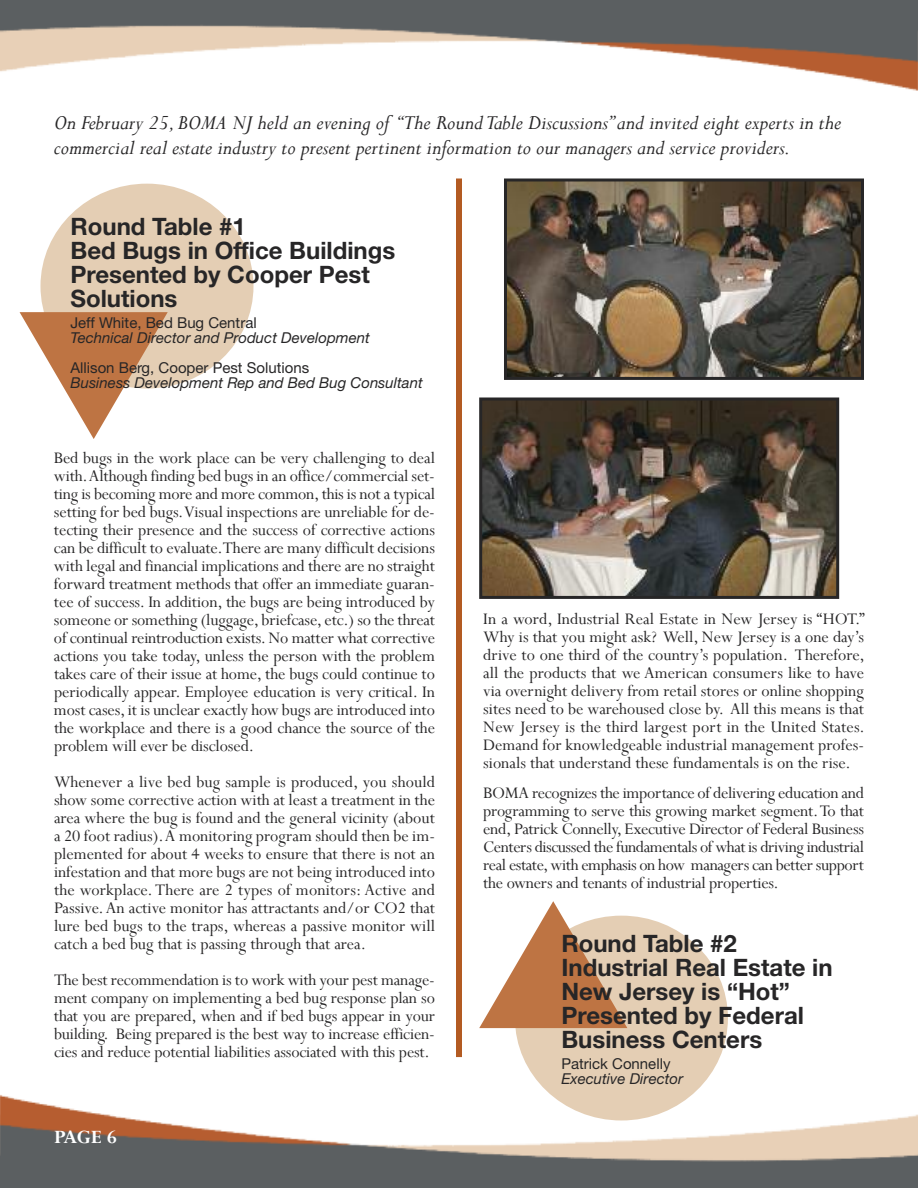
<style>
.page{position:relative;width:918px;height:1188px;background:#fff}
.page>*{position:absolute;margin:0;border:0;box-sizing:border-box;transform-origin:0 0}
.t1{font:700 24px/24px "Helvetica Neue";color:#272627}
.t2{font:italic 22.5px/25.5px "Perpetua";color:#272627}
.t3{font:700 21px "Perpetua";color:#fff}
.t4{font:18px/18px "Perpetua";letter-spacing:-.005em;color:#272627;text-align:justify}
.t5{font:italic 15px "Helvetica Neue";color:#272627}
.t6{font:15px "Helvetica Neue";color:#272627}
.s1{color:#be7443}
</style>
<div class="page">
<img style="left:0;top:1081px;width:918px;height:107px">
<img style="left:0;top:0;width:918px;height:91px">
<div style="left:40px;top:184px;width:214px;height:204px;background:#e4ceb4;border-radius:50%"></div>
<div style="left:456px;top:178px;width:6px;height:879px;background:#b35b22"></div>
<div style="left:515px;top:916px;width:213px;height:204px;background:#e4ceb4;border-radius:50%"></div>
<img style="left:508px;top:182px;width:352px;height:194px">
<div style="left:504px;top:178px;width:360px;height:202px;border:3px solid #272627"></div>
<img style="left:483px;top:402px;width:352px;height:193px">
<div style="left:479px;top:398px;width:360px;height:201px;border:3px solid #272627"></div>
<svg style="left:44px;top:313px;width:124px;height:76px"></svg>
<p class="t2" style="left:54px;top:111px;width:789px">On February 25, BOMA NJ held an evening of “The RoundTable Discussions”and invited eight experts in the commercial real estate industry to present pertinent information to our managers and service providers.</p>
<h1 class="t1" style="left:71px;top:216px;width:177px">Round Table #1</h1>
<h1 class="t1" style="left:71px;top:240px;width:326px">Bed Bugs in Office Buildings<br>Presented by Cooper Pest<br>Solutions</h1>
<p class="t6" style="left:71px;top:317px;width:188px">Jeff White, Bed Bug Central</p>
<p class="t5" style="left:71px;top:332px;width:301px">Technical Director and Product Development</p>
<p class="t6" style="left:71px;top:362px;width:240px">Allison Berg, Cooper Pest Solutions</p>
<p class="t5" style="left:71px;top:377px;width:354px">Business Development Rep and Bed Bug Consultant</p>
<p class="t4" style="left:54px;top:449px;width:383px">Bed bugs in the work place can be very challenging to deal with.Although finding bed bugs in an office/commercial set&shy;ting is becoming more and more common,this is not a typical setting for bed bugs.Visual inspections are unreliable for de&shy;tecting their presence and the success of corrective actions can be difficult to evaluate.There are many difficult decisions with legal and financial implications and there are no straight forward treatment methods that offer an immediate guaran&shy;tee of success. In addition, the bugs are being introduced by someone or something (luggage, briefcase, etc.) so the threat of continual reintroduction exists.No matter what corrective actions you take today, unless the person with the problem takes care of their issue at home, the bugs could continue to periodically appear. Employee education is very critical. In most cases,it is unclear exactly how bugs are introduced into the workplace and there is a good chance the source of the problem will ever be disclosed.</p>
<p class="t4" style="left:54px;top:773px;width:383px">Whenever a live bed bug sample is produced, you should show some corrective action with at least a treatment in the area where the bug is found and the general vicinity (about a 20 foot radius).A monitoring program should then be im&shy;plemented for about 4 weeks to ensure that there is not an infestation and that more bugs are not being introduced into the workplace.There are 2 types of monitors: Active and Passive.An active monitor has attractants and/or CO2 that lure bed bugs to the traps, whereas a passive monitor will catch a bed bug that is passing through that area.</p>
<p class="t4" style="left:54px;top:971px;width:383px">The best recommendation is to work with your pest manage&shy;ment company on implementing a bed bug response plan so that you are prepared, when and if bed bugs appear in your building. Being prepared is the best way to increase efficien&shy;cies and reduce potential liabilities associated with this pest.</p>
<p class="t3" style="left:54px;top:1125px;width:64px">PAGE 6</p>
<p class="t4" style="left:483px;top:610px;width:383px">In a word, Industrial Real Estate in New Jersey is “HOT.” Why is that you might ask? Well, New Jersey is a one day’s drive to one third of the country’s population. Therefore, all the products that we American consumers like to have via overnight delivery from retail stores or online shopping sites need to be warehoused close by. All this means is that New Jersey is the third largest port in the United States.<br>Demand for knowledgeable industrial management profes&shy;sionals that understand these fundamentals is on the rise.</p>
<p class="t4" style="left:483px;top:784px;width:382px">BOMA recognizes the importance of delivering education and programming to serve this growing market segment.To that end, Patrick Connelly, Executive Director of Federal Business Centers discussed the fundamentals of what is driving industrial real estate,with emphasis on how managers can better support the owners and tenants of industrial properties.</p>
<h1 class="t1" style="left:561px;top:933px;width:273px;text-indent:-89px"><span class="s1">▲</span>Round Table #2<br>Industrial Real Estate in<br>New Jersey is “Hot”<br>Presented by Federal<br>Business Centers</h1>
<p class="t6" style="left:561px;top:1058px;width:111px">Patrick Connelly</p>
<p class="t5" style="left:561px;top:1073px;width:123px">Executive Director</p>
</div>
